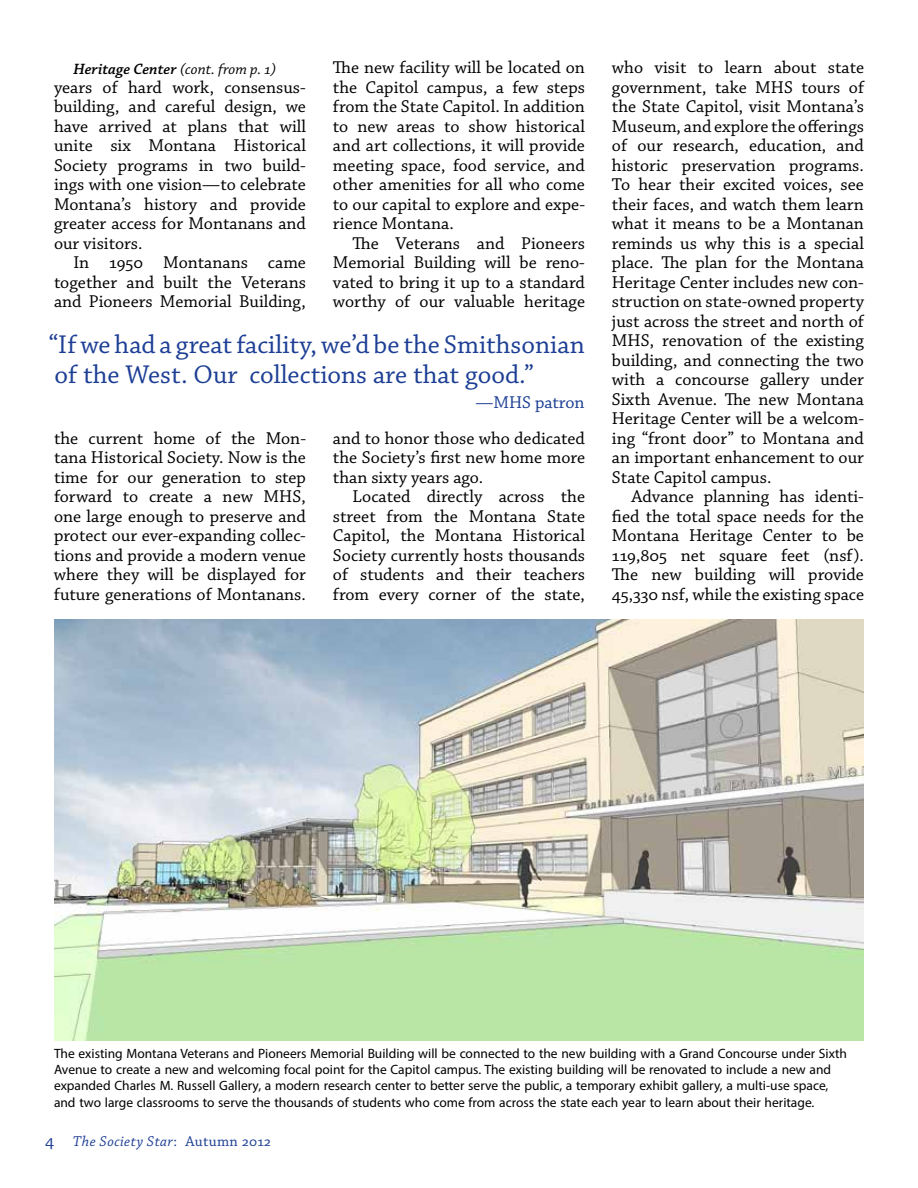
<style>
.page{position:relative;width:918px;height:1188px;background:#fff}
.page>*{position:absolute;margin:0;border:0;box-sizing:border-box;transform-origin:0 0}
.t1{font:27px/30px "Chaparral Pro";color:#1c3e94}
.t2{font:18px/19.5px "Chaparral Pro";color:#000;text-align:justify}
.t3{font:18px "Chaparral Pro";color:#1c3e94}
.t4{font:italic 600 15.75px "Chaparral Pro";color:#000}
.t5{font:italic 15px "Chaparral Pro";letter-spacing:.03em;color:#1c3e94}
.t6{font:13.5px/16.5px "Myriad Pro";color:#000}
.s1{font-weight:400}
.s2{font-style:normal;font-size:18px}
.s3{font-style:normal}
</style>
<div class="page">
<img style="left:54px;top:620px;width:810px;height:421px">
<p class="t4" style="left:74px;top:60px;width:204px">Heritage Center <span class="s1">(cont. from p. 1)</span></p>
<p class="t2" style="left:54px;top:78px;width:254px">years of hard work, consensus&shy;building, and careful design, we have arrived at plans that will unite six Montana Historical Society programs in two build&shy;ings with one vision—to celebrate Montana’s history and provide greater access for Montanans and our visitors.</p>
<p class="t2" style="left:54px;top:254px;width:253px;text-indent:19px">In 1950 Montanans came together and built the Veterans and Pioneers Memorial Building,</p>
<p class="t2" style="left:333px;top:59px;width:254px">The new facility will be located on the Capitol campus, a few steps from the State Capitol. In addition to new areas to show historical and art collections, it will provide meeting space, food service, and other amenities for all who come to our capital to explore and expe&shy;rience Montana.</p>
<p class="t2" style="left:333px;top:234px;width:254px;text-indent:19px">The Veterans and Pioneers Memorial Building will be reno&shy;vated to bring it up to a standard worthy of our valuable heritage</p>
<h1 class="t1" style="left:49px;top:331px;width:538px">“If we had a great facility, we’d be the Smithsonian of the West. Our collections are that good.”</h1>
<p class="t3" style="left:475px;top:393px;width:111px">—MHS patron</p>
<p class="t2" style="left:54px;top:429px;width:254px">the current home of the Mon&shy;tana Historical Society. Now is the time for our generation to step forward to create a new MHS, one large enough to preserve and protect our ever-expanding collec&shy;tions and provide a modern venue where they will be displayed for future generations of Montanans.</p>
<p class="t2" style="left:333px;top:429px;width:254px">and to honor those who dedicated the Society’s first new home more than sixty years ago.</p>
<p class="t2" style="left:333px;top:488px;width:254px;text-indent:19px">Located directly across the street from the Montana State Capitol, the Montana Historical Society currently hosts thousands of students and their teachers from every corner of the state,</p>
<p class="t2" style="left:612px;top:59px;width:254px">who visit to learn about state government, take MHS tours of the State Capitol, visit Montana’s Museum, and explore the offerings of our research, education, and historic preservation programs.<br>To hear their excited voices, see their faces, and watch them learn what it means to be a Montanan reminds us why this is a special place. The plan for the Montana Heritage Center includes new con&shy;struction on state-owned property just across the street and north of MHS, renovation of the existing building, and connecting the two with a concourse gallery under Sixth Avenue. The new Montana Heritage Center will be a welcom&shy;ing “front door” to Montana and an important enhancement to our State Capitol campus.</p>
<p class="t2" style="left:612px;top:487px;width:254px;text-indent:19px">Advance planning has identi&shy;fied the total space needs for the Montana Heritage Center to be 119,805 net square feet (nsf).<br>The new building will provide 45,330 nsf, while the existing space</p>
<p class="t6" style="left:54px;top:1045px;width:795px">The existing Montana Veterans and Pioneers Memorial Building will be connected to the new building with a Grand Concourse under Sixth Avenue to create a new and welcoming focal point for the Capitol campus. The existing building will be renovated to include a new and expanded Charles M. Russell Gallery, a modern research center to better serve the public, a temporary exhibit gallery, a multi-use space, and two large classrooms to serve the thousands of students who come from across the state each year to learn about their heritage.</p>
<p class="t5" style="left:45px;top:1133px;width:227px"><span class="s2">4</span> The Society Star<span class="s3">: Autumn 2012</span></p>
</div>
